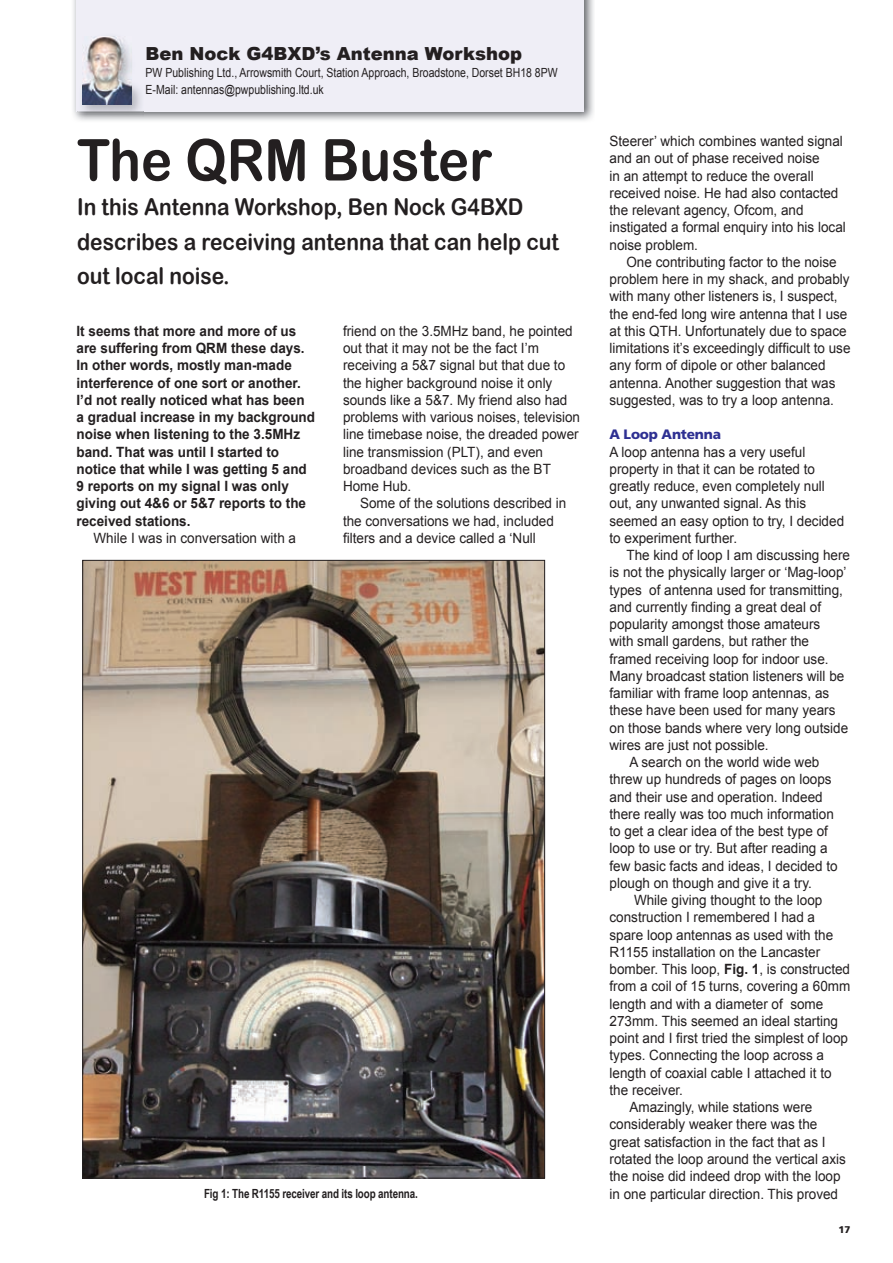
<style>
.page{position:relative;width:893px;height:1263px;background:#fff}
.page>*{position:absolute;margin:0;border:0;box-sizing:border-box;transform-origin:0 0}
.t1{font:57.75px "Arial Rounded MT Bold";color:#231f20;scale:.91 1}
.t2{font:23.1px/34.5px "Arial Rounded MT Bold";color:#231f20;scale:.91 1}
.t3{font:900 18px "Arial";color:#231f20}
.t4{font:14.1px "Arial";color:#231f20;scale:.95 1}
.t5{font:700 14.1px "Arial";color:#231f20;scale:.95 1}
.t6{font:900 13.65px "Frutiger";letter-spacing:-.015em;color:#2e3092}
.t7{font:12.6px/17.2px "Arial";color:#231f20;scale:.83 1}
.t8{font:700 12.6px "Arial Narrow";letter-spacing:-.01em;color:#231f20;scale:.95 1}
.t9{font:900 9.75px "Frutiger";color:#231f20}
.s1{font-weight:700}
</style>
<div class="page">
<img style="left:73px;top:0;width:521px;height:121px">
<div style="left:77px;top:0;width:507px;height:111px;background:#efeef6"></div>
<img style="left:78px;top:58px;width:66px;height:58px">
<img style="left:82px;top:36px;width:49px;height:69px">
<img style="left:84px;top:562px;width:459px;height:614px">
<p class="t3" style="left:146px;top:40px;width:378px">Ben Nock G4BXD’s Antenna Workshop</p>
<p class="t7" style="left:146px;top:64px;width:498px">PW Publishing Ltd., Arrowsmith Court, Station Approach, Broadstone, Dorset BH18 8PW<br>E-Mail: antennas@pwpublishing.ltd.uk</p>
<p class="t1" style="left:77px;top:126px;width:458px">The QRM Buster</p>
<p class="t2" style="left:77px;top:189px;width:531px">In this Antenna Workshop, Ben Nock G4BXD describes a receiving antenna that can help cut out local noise.</p>
<p class="t5" style="left:77px;top:323px;width:233px">It seems that more and more of us</p>
<p class="t5" style="left:77px;top:340px;width:242px">are suffering from QRM these days.</p>
<p class="t5" style="left:77px;top:357px;width:228px">In other words, mostly man-made</p>
<p class="t5" style="left:77px;top:375px;width:238px">interference of one sort or another.</p>
<p class="t5" style="left:77px;top:392px;width:242px">I’d not really noticed what has been</p>
<p class="t5" style="left:77px;top:409px;width:253px">a gradual increase in my background</p>
<p class="t5" style="left:77px;top:426px;width:237px">noise when listening to the 3.5MHz</p>
<p class="t5" style="left:77px;top:444px;width:215px">band. That was until I started to</p>
<p class="t5" style="left:77px;top:461px;width:244px">notice that while I was getting 5 and</p>
<p class="t5" style="left:77px;top:478px;width:225px">9 reports on my signal I was only</p>
<p class="t5" style="left:77px;top:495px;width:243px">giving out 4&amp;6 or 5&amp;7 reports to the</p>
<p class="t5" style="left:77px;top:513px;width:122px">received stations.</p>
<p class="t4" style="left:94px;top:530px;width:215px">While I was in conversation with a</p>
<p class="t4" style="left:343px;top:323px;width:243px">friend on the 3.5MHz band, he pointed</p>
<p class="t4" style="left:343px;top:340px;width:208px">out that it may not be the fact I’m</p>
<p class="t4" style="left:343px;top:357px;width:235px">receiving a 5&amp;7 signal but that due to</p>
<p class="t4" style="left:343px;top:375px;width:222px">the higher background noise it only</p>
<p class="t4" style="left:343px;top:392px;width:238px">sounds like a 5&amp;7. My friend also had</p>
<p class="t4" style="left:343px;top:409px;width:251px">problems with various noises, television</p>
<p class="t4" style="left:343px;top:427px;width:250px">line timebase noise, the dreaded power</p>
<p class="t4" style="left:343px;top:444px;width:212px">line transmission (PLT), and even</p>
<p class="t4" style="left:343px;top:461px;width:220px">broadband devices such as the BT</p>
<p class="t4" style="left:343px;top:478px;width:73px">Home Hub.</p>
<p class="t4" style="left:360px;top:496px;width:219px">Some of the solutions described in</p>
<p class="t4" style="left:343px;top:513px;width:223px">the conversations we had, included</p>
<p class="t4" style="left:343px;top:530px;width:204px">filters and a device called a ‘Null</p>
<p class="t8" style="left:204px;top:1186px;width:227px">Fig 1: The R1155 receiver and its loop antenna.</p>
<p class="t4" style="left:609px;top:133px;width:247px">Steerer’ which combines wanted signal</p>
<p class="t4" style="left:609px;top:150px;width:223px">and an out of phase received noise</p>
<p class="t4" style="left:609px;top:168px;width:216px">in an attempt to reduce the overall</p>
<p class="t4" style="left:609px;top:185px;width:242px">received noise. He had also contacted</p>
<p class="t4" style="left:609px;top:202px;width:206px">the relevant agency, Ofcom, and</p>
<p class="t4" style="left:609px;top:220px;width:250px">instigated a formal enquiry into his local</p>
<p class="t4" style="left:609px;top:237px;width:95px">noise problem.</p>
<p class="t4" style="left:626px;top:254px;width:223px">One contributing factor to the noise</p>
<p class="t4" style="left:609px;top:271px;width:254px">problem here in my shack, and probably</p>
<p class="t4" style="left:609px;top:289px;width:242px">with many other listeners is, I suspect,</p>
<p class="t4" style="left:609px;top:306px;width:252px">the end-fed long wire antenna that I use</p>
<p class="t4" style="left:609px;top:323px;width:251px">at this QTH. Unfortunately due to space</p>
<p class="t4" style="left:609px;top:340px;width:255px">limitations it’s exceedingly difficult to use</p>
<p class="t4" style="left:609px;top:358px;width:229px">any form of dipole or other balanced</p>
<p class="t4" style="left:609px;top:375px;width:239px">antenna. Another suggestion that was</p>
<p class="t4" style="left:609px;top:392px;width:238px">suggested, was to try a loop antenna.</p>
<p class="t6" style="left:609px;top:429px;width:113px">A Loop Antenna</p>
<p class="t4" style="left:609px;top:444px;width:208px">A loop antenna has a very useful</p>
<p class="t4" style="left:609px;top:461px;width:218px">property in that it can be rotated to</p>
<p class="t4" style="left:609px;top:478px;width:228px">greatly reduce, even completely null</p>
<p class="t4" style="left:609px;top:495px;width:208px">out, any unwanted signal. As this</p>
<p class="t4" style="left:609px;top:513px;width:248px">seemed an easy option to try, I decided</p>
<p class="t4" style="left:609px;top:530px;width:136px">to experiment further.</p>
<p class="t4" style="left:626px;top:547px;width:237px">The kind of loop I am discussing here</p>
<p class="t4" style="left:609px;top:564px;width:251px">is not the physically larger or ‘Mag-loop’</p>
<p class="t4" style="left:609px;top:582px;width:247px">types of antenna used for transmitting,</p>
<p class="t4" style="left:609px;top:599px;width:224px">and currently finding a great deal of</p>
<p class="t4" style="left:609px;top:616px;width:223px">popularity amongst those amateurs</p>
<p class="t4" style="left:609px;top:633px;width:212px">with small gardens, but rather the</p>
<p class="t4" style="left:609px;top:651px;width:232px">framed receiving loop for indoor use.</p>
<p class="t4" style="left:609px;top:668px;width:249px">Many broadcast station listeners will be</p>
<p class="t4" style="left:609px;top:685px;width:233px">familiar with frame loop antennas, as</p>
<p class="t4" style="left:609px;top:702px;width:239px">these have been used for many years</p>
<p class="t4" style="left:609px;top:720px;width:253px">on those bands where very long outside</p>
<p class="t4" style="left:609px;top:737px;width:169px">wires are just not possible.</p>
<p class="t4" style="left:629px;top:754px;width:201px">A search on the world wide web</p>
<p class="t4" style="left:609px;top:772px;width:235px">threw up hundreds of pages on loops</p>
<p class="t4" style="left:609px;top:789px;width:226px">and their use and operation. Indeed</p>
<p class="t4" style="left:609px;top:806px;width:238px">there really was too much information</p>
<p class="t4" style="left:609px;top:823px;width:231px">to get a clear idea of the best type of</p>
<p class="t4" style="left:609px;top:841px;width:231px">loop to use or try. But after reading a</p>
<p class="t4" style="left:609px;top:858px;width:242px">few basic facts and ideas, I decided to</p>
<p class="t4" style="left:609px;top:875px;width:215px">plough on though and give it a try.</p>
<p class="t4" style="left:634px;top:892px;width:200px">While giving thought to the loop</p>
<p class="t4" style="left:609px;top:910px;width:218px">construction I remembered I had a</p>
<p class="t4" style="left:609px;top:927px;width:237px">spare loop antennas as used with the</p>
<p class="t4" style="left:609px;top:944px;width:223px">R1155 installation on the Lancaster</p>
<p class="t4" style="left:609px;top:961px;width:255px">bomber. This loop, <span class="s1">Fig. 1</span>, is constructed</p>
<p class="t4" style="left:609px;top:979px;width:255px">from a coil of 15 turns, covering a 60mm</p>
<p class="t4" style="left:609px;top:996px;width:227px">length and with a diameter of some</p>
<p class="t4" style="left:609px;top:1013px;width:242px">273mm. This seemed an ideal starting</p>
<p class="t4" style="left:609px;top:1030px;width:253px">point and I first tried the simplest of loop</p>
<p class="t4" style="left:609px;top:1048px;width:227px">types. Connecting the loop across a</p>
<p class="t4" style="left:609px;top:1065px;width:235px">length of coaxial cable I attached it to</p>
<p class="t4" style="left:609px;top:1082px;width:79px">the receiver.</p>
<p class="t4" style="left:629px;top:1099px;width:194px">Amazingly, while stations were</p>
<p class="t4" style="left:609px;top:1117px;width:220px">considerably weaker there was the</p>
<p class="t4" style="left:609px;top:1134px;width:229px">great satisfaction in the fact that as I</p>
<p class="t4" style="left:609px;top:1151px;width:250px">rotated the loop around the vertical axis</p>
<p class="t4" style="left:609px;top:1168px;width:245px">the noise did indeed drop with the loop</p>
<p class="t4" style="left:609px;top:1186px;width:242px">in one particular direction. This proved</p>
<p class="t9" style="left:838px;top:1225px;width:13px">17</p>
</div>
